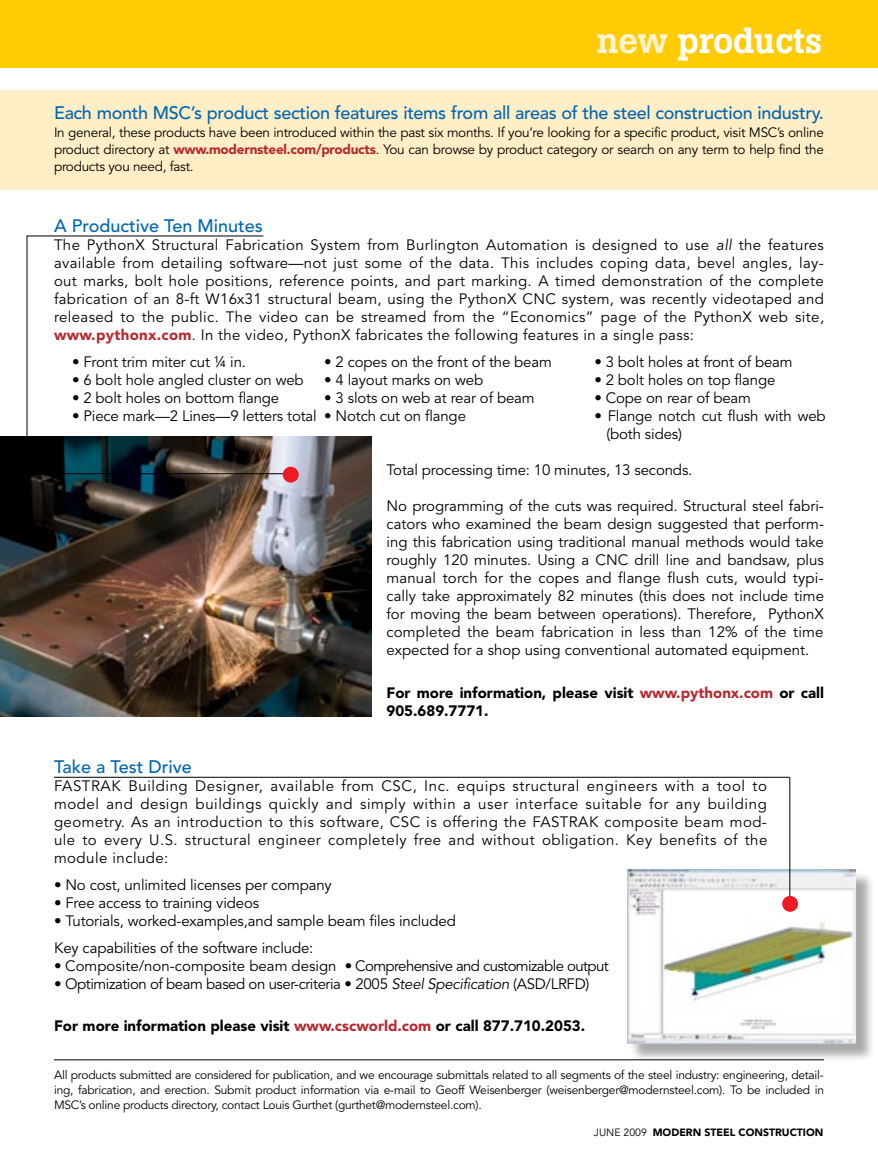
<style>
.page{position:relative;width:878px;height:1175px;background:#fff}
.page>*{position:absolute;margin:0;border:0;box-sizing:border-box;transform-origin:0 0}
.t1{font:500 36px "Boton";color:#fff}
.t2{font:500 18px "Avenir LT Std";letter-spacing:-.02em;color:#0066b3}
.t3{font:500 18px "Avenir LT Std";color:#0066b3}
.t4{font:15px/18px "Avenir LT Std";letter-spacing:-.01em;color:#000;text-align:justify}
.t5{font:900 15px/18px "Avenir LT Std";color:#000}
.t6{font:15px "Avenir LT Std";letter-spacing:-.03em;color:#000}
.t7{font:13.5px/17.2px "Avenir LT Std";letter-spacing:-.02em;color:#000;text-align:justify}
.t8{font:12px/15px "Avenir LT Std";letter-spacing:-.02em;color:#000;text-align:justify}
.t9{font:900 10.5px "Avenir LT Std";color:#000}
.s1{color:#fff3d1}
.s2{font-weight:900;color:#b8292f}
.s3{font-style:italic}
.s4{color:#b8292f}
.s5{font-weight:400}
</style>
<div class="page">
<div style="left:0;top:90px;width:878px;height:99px;background:#ffeec6"></div>
<div style="left:0;top:0;width:878px;height:68px;background:#ffcb05"></div>
<hr style="left:54px;top:1059px;width:770px;height:1px;background:#000">
<hr style="left:27px;top:236px;width:236px;height:1px;background:#000">
<hr style="left:27px;top:236px;width:1px;height:248px;background:#000">
<img style="left:0;top:436px;width:372px;height:280px">
<div style="left:629px;top:871px;width:249px;height:199px;background:#000;opacity:.34"></div>
<img style="left:627px;top:869px;width:228px;height:174px">
<hr style="left:54px;top:777px;width:735px;height:1px;background:#000">
<hr style="left:789px;top:777px;width:1px;height:127px;background:#000">
<div style="left:782px;top:896px;width:16px;height:15px;background:#ed1c24;border-radius:50%"></div>
<hr style="left:27px;top:473px;width:264px;height:1px;background:#000">
<div style="left:283px;top:467px;width:15px;height:15px;background:#ed1c24;border-radius:50%"></div>
<h1 class="t1" style="left:596px;top:19px;width:227px"><span class="s1">new</span> products</h1>
<p class="t2" style="left:54px;top:103px;width:771px">Each month MSC’s product section features items from all areas of the steel construction industry.</p>
<p class="t7" style="left:54px;top:124px;width:771px">In general, these products have been introduced within the past six months. If you’re looking for a specific product, visit MSC’s online product directory at <span class="s2">www.modernsteel.com/products</span>. You can browse by product category or search on any term to help find the products you need, fast.</p>
<p class="t3" style="left:54px;top:215px;width:210px">A Productive Ten Minutes</p>
<p class="t4" style="left:54px;top:236px;width:771px">The PythonX Structural Fabrication System from Burlington Automation is designed to use <span class="s3">all</span> the features available from detailing software—not just some of the data. This includes coping data, bevel angles, lay&shy;out marks, bolt hole positions, reference points, and part marking. A timed demonstration of the complete fabrication of an 8-ft W16x31 structural beam, using the PythonX CN C system, was recently videotaped and released to the public. The video can be streamed from the “Economics” page of the PythonX web site, <span class="s2">www.pythonx.com</span>. In the video, PythonX fabricates the following features in a single pass:</p>
<p class="t4" style="left:72px;top:353px;width:175px">• Front trim miter cut 1/4 in.</p>
<p class="t4" style="left:324px;top:353px;width:229px">• 2 copes on the front of the beam</p>
<p class="t4" style="left:594px;top:353px;width:200px">• 3 bolt holes at front of beam</p>
<p class="t4" style="left:72px;top:371px;width:233px">• 6 bolt hole angled cluster on web</p>
<p class="t4" style="left:324px;top:371px;width:160px">• 4 layout marks on web</p>
<p class="t4" style="left:594px;top:371px;width:182px">• 2 bolt holes on top flange</p>
<p class="t4" style="left:72px;top:389px;width:209px">• 2 bolt holes on bottom flange</p>
<p class="t4" style="left:324px;top:389px;width:212px">• 3 slots on web at rear of beam</p>
<p class="t4" style="left:594px;top:389px;width:158px">• Cope on rear of beam</p>
<p class="t4" style="left:72px;top:407px;width:395px">• Piece mark—2 Lines—9 letters total • N otch cut on flange</p>
<p class="t4" style="left:606px;top:407px;width:221px;text-indent:-12px">• Flange notch cut flush with web (both sides)</p>
<p class="t4" style="left:386px;top:461px;width:307px">Total processing time: 10 minutes, 13 seconds.</p>
<p class="t4" style="left:386px;top:497px;width:439px">N o programming of the cuts was required. Structural steel fabri&shy;cators who examined the beam design suggested that perform&shy;ing this fabrication using traditional manual methods would take roughly 120 minutes. Using a CNC drill line and bandsaw, plus manual torch for the copes and flange flush cuts, would typi&shy;cally take approximately 82 minutes (this does not include time for moving the beam between operations). Therefore, PythonX completed the beam fabrication in less than 12% of the time expected for a shop using conventional automated equipment.</p>
<p class="t5" style="left:386px;top:683px;width:439px">For more information, please visit <span class="s4">www.pythonx.com</span> or call<br>905.689.7771.</p>
<p class="t3" style="left:54px;top:756px;width:139px">Take a Test Drive</p>
<p class="t4" style="left:54px;top:777px;width:714px">FASTRAK Building Designer, available from CSC, Inc. equips structural engineers with a tool to model and design buildings quickly and simply within a user interface suitable for any building geometry. As an introduction to this software, CSC is offering the FASTRAK composite beam mod&shy;ule to every U .S. structural engineer completely free and without obligation. Key benefits of the module include:</p>
<p class="t4" style="left:54px;top:876px;width:279px">• No cost, unlimited licenses per company</p>
<p class="t4" style="left:54px;top:894px;width:207px">• Free access to training videos</p>
<p class="t4" style="left:54px;top:908px;width:403px;line-height:27px">• Tutorials, worked-examples,and sample beam files included<br>Key capabilities of the software include:</p>
<p class="t4" style="left:54px;top:957px;width:556px">• Composite/non-composite beam design • Comprehensive and customizable output</p>
<p class="t6" style="left:54px;top:975px;width:537px">• Optimization of beam based on user-criteria • 2005 <span class="s3">Steel Specification</span> (ASD/LRFD)</p>
<p class="t5" style="left:54px;top:1017px;width:532px">For more information please visit <span class="s4">www.cscworld.com</span> or call 877.710.2053.</p>
<p class="t8" style="left:54px;top:1067px;width:771px">All products submitted are considered for publication, and we encourage submittals related to all segments of the steel industry: engineering, detail&shy;ing, fabrication, and erection. Submit product information via e-mail to Geoff Weisenberger (weisenberger@modernsteel.com). To be included in MSC’s online products directory, contact Louis Gurthet (gurthet@modernsteel.com).</p>
<p class="t9" style="left:594px;top:1125px;width:231px"><span class="s5">june 2009</span> MODERN STEEL CONSTRUCTION</p>
</div>
